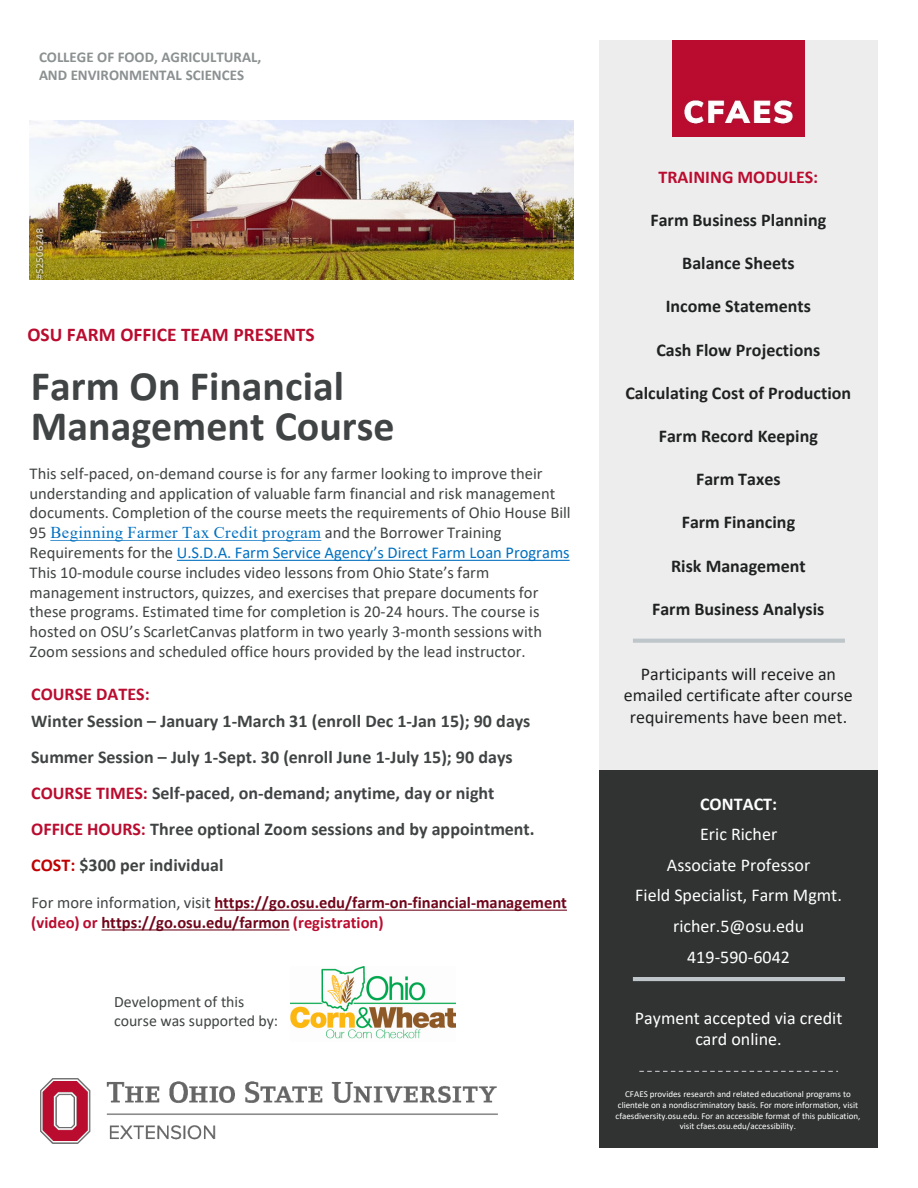
<style>
.page{position:relative;width:918px;height:1188px;background:#fff}
.page>*{position:absolute;margin:0;border:0;box-sizing:border-box;transform-origin:0 0}
.t1{font:700 42px/40.3px "Calibri";color:#414445}
.t2{font:700 19.5px "Calibri";color:#ba0c2f}
.t3{font:700 18px "Calibri";color:#414444}
.t4{font:700 18px "Calibri";color:#202222}
.t5{font:18px/21.6px "Calibri";color:#fff;text-align:center}
.t6{font:18px/21.6px "Calibri";color:#202222;text-align:center}
.t7{font:700 18px "Calibri";color:#414445}
.t8{font:700 18px "Calibri";color:#ba0c2f}
.t9{font:700 18px "Calibri";letter-spacing:.005em;color:#fff}
.t10{font:16.5px/19.8px "Calibri";color:#414444}
.t11{font:700 16.5px/19.8px "Calibri";letter-spacing:-.005em;color:#70061b}
.t12{font:15.9px/18.9px "Calibri";color:#414444}
.t13{font:700 15px/18px "Calibri";color:#8b9090}
.t14{font:9px/10.8px "Calibri";letter-spacing:-.005em;color:#fff;text-align:center}
.s1{font-family:"Times New Roman";color:#0070c0}
.s2{color:#0070c0}
.s3{color:#ba0c2f}
.s4{color:#c00000}
.s5{font-weight:400;color:#414445}
</style>
<div class="page">
<div style="left:599px;top:40px;width:279px;height:754px;background:#ededee"></div>
<img style="left:673px;top:41px;width:131px;height:95px">
<div style="left:599px;top:770px;width:279px;height:377px;background:#313333"></div>
<svg style="left:639px;top:1071px;width:199px;height:1px"></svg>
<img style="left:40px;top:1078px;width:457px;height:66px">
<img style="left:29px;top:121px;width:544px;height:158px">
<svg style="left:50px;top:540px;width:271px;height:1px"></svg>
<svg style="left:177px;top:560px;width:393px;height:1px"></svg>
<svg style="left:214px;top:910px;width:353px;height:1px"></svg>
<svg style="left:102px;top:929px;width:188px;height:2px"></svg>
<hr style="left:633px;top:639px;width:212px;height:4px;background:#bec6ca">
<hr style="left:633px;top:977px;width:212px;height:4px;background:#bec6ca">
<img style="left:290px;top:967px;width:165px;height:72px">
<p class="t13" style="left:39px;top:48px;width:224px">COLLEGE OF FOOD, AGRICULTURAL,<br>AND ENVIRONMENTAL SCIENCES</p>
<p class="t2" style="left:27px;top:321px;width:289px">OSU FARM OFFICE TEAM PRESENTS</p>
<h1 class="t1" style="left:31px;top:365px;width:365px">Farm On Financial<br>Management Course</h1>
<p class="t10" style="left:30px;top:463px;width:543px">This self-paced, on-demand course is for any farmer looking to improve their understanding and application of valuable farm financial and risk management documents. Completion of the course meets the requirements of Ohio House Bill 95 <span class="s1">Beginning Farmer Tax Credit program</span> and the Borrower Training Requirements for the <span class="s2">U.S.D.A. Farm Service Agency’s Direct Farm Loan Programs </span>This 10-module course includes video lessons from Ohio State’s farm management instructors, quizzes, and exercises that prepare documents for these programs. Estimated time for completion is 20-24 hours. The course is hosted on OSU’s ScarletCanvas platform in two yearly 3-month sessions with Zoom sessions and scheduled office hours provided by the lead instructor.</p>
<p class="t8" style="left:31px;top:681px;width:120px">COURSE DATES:</p>
<p class="t3" style="left:31px;top:708px;width:501px">Winter Session – January 1-March 31 (enroll Dec 1-Jan 15); 90 days</p>
<p class="t3" style="left:31px;top:744px;width:483px">Summer Session – July 1-Sept. 30 (enroll June 1-July 15); 90 days</p>
<p class="t7" style="left:31px;top:780px;width:465px"><span class="s3">COURSE TIMES:</span> Self-paced, on-demand; anytime, day or night</p>
<p class="t3" style="left:31px;top:816px;width:505px"><span class="s3">OFFICE HOURS:</span> Three optional Zoom sessions and by appointment.</p>
<p class="t3" style="left:31px;top:852px;width:194px"><span class="s4">COST:</span> $300 per individual</p>
<p class="t11" style="left:31px;top:892px;width:537px"><span class="s5">For more information, visit</span> https://go.osu.edu/farm-on-financial-management <span class="s3">(video) or</span> https://go.osu.edu/farmon <span class="s3">(registration)</span></p>
<p class="t12" style="left:114px;top:992px;width:166px">Development of this course was supported by:</p>
<p class="t8" style="left:659px;top:164px;width:161px">TRAINING MODULES:</p>
<p class="t4" style="left:650px;top:207px;width:177px">Farm Business Planning</p>
<p class="t4" style="left:682px;top:251px;width:114px">Balance Sheets</p>
<p class="t4" style="left:666px;top:294px;width:147px">Income Statements</p>
<p class="t4" style="left:656px;top:337px;width:165px">Cash Flow Projections</p>
<p class="t4" style="left:625px;top:380px;width:227px">Calculating Cost of Production</p>
<p class="t4" style="left:659px;top:423px;width:161px">Farm Record Keeping</p>
<p class="t4" style="left:696px;top:467px;width:86px">Farm Taxes</p>
<p class="t4" style="left:682px;top:510px;width:115px">Farm Financing</p>
<p class="t4" style="left:671px;top:553px;width:136px">Risk Management</p>
<p class="t4" style="left:652px;top:596px;width:174px">Farm Business Analysis</p>
<p class="t6" style="left:624px;top:662px;width:231px">Participants will receive an emailed certificate after course requirements have been met.</p>
<p class="t9" style="left:700px;top:791px;width:79px">CONTACT:</p>
<p class="t5" style="left:700px;top:823px;width:79px">Eric Richer</p>
<p class="t5" style="left:667px;top:854px;width:145px">Associate Professor</p>
<p class="t5" style="left:635px;top:884px;width:208px">Field Specialist, Farm Mgmt.</p>
<p class="t5" style="left:673px;top:915px;width:133px">richer.5@osu.edu</p>
<p class="t5" style="left:687px;top:945px;width:104px">419-590-6042</p>
<p class="t5" style="left:635px;top:1007px;width:209px">Payment accepted via credit card online.</p>
<p class="t14" style="left:616px;top:1088px;width:246px">CFAES provides research and related educational programs to clientele on a nondiscriminatory basis. For more information, visit cfaesdiversity.osu.edu. For an accessible format of this publication, visit cfaes.osu.edu/accessibility.</p>
</div>
